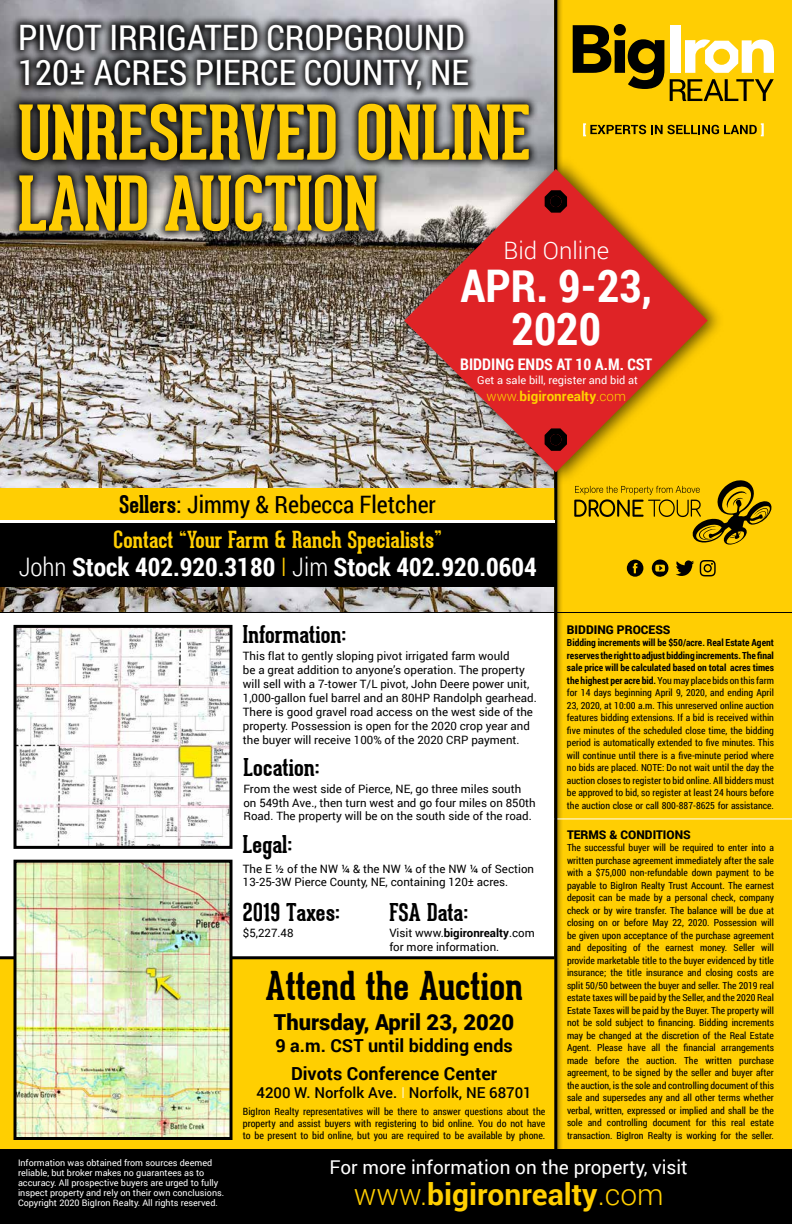
<style>
.page{position:relative;width:792px;height:1224px;background:#fff}
.page>*{position:absolute;margin:0;border:0;box-sizing:border-box;transform-origin:0 0}
.t1{font:700 73.9px/71px "Geared Slab";color:#ffce03}
.t2{font:700 45px/43px "Roboto Condensed";color:#fff;text-align:center}
.t3{font:700 39px "Geared Slab";color:#000}
.t4{font:35px/35px "Roboto Condensed";color:#fff}
.t5{font:700 30px "Roboto";color:#ffcf01}
.t6{font:700 25.5px "Roboto Condensed";color:#fff}
.t7{font:700 24px "Geared Slab";color:#000}
.t8{font:24px "Roboto Condensed";color:#000}
.t9{font:300 24px "Roboto";color:#fff}
.t10{font:700 23px "Geared Slab";color:#ffce03}
.t11{font:900 22px "Roboto";color:#000}
.t12{font:19px "Roboto";color:#fff}
.t13{font:700 18px/28px "Roboto";color:#000;text-align:center}
.t14{font:700 16px "Roboto Condensed";color:#fff}
.t15{font:500 15px "Roboto";color:#000}
.t16{font:700 13.5px "Roboto";color:#ffd100}
.t17{font:900 12px "Roboto";color:#000}
.t18{font:11.5px/14px "Roboto";color:#000}
.t19{font:11px "Roboto";color:#fff}
.t20{font:10px/12px "Roboto Condensed";color:#000;text-align:justify}
.t21{font:9.8px/12.5px "Roboto Condensed";color:#000;text-align:justify}
.t22{font:9px/10px "Roboto";color:#fff}
.s1{font-weight:300}
.s2{font-family:"Geared Slab";font-weight:700}
.s3{font-weight:300;color:#ffce03}
.s4{font-weight:700}
.s5{font-weight:300;color:#fff}
</style>
<div class="page">
<img style="left:0;top:0;width:553px;height:612px">
<div style="left:553px;top:0;width:239px;height:1150px;background:#ffce03"></div>
<svg style="left:10px;top:95px;width:528px;height:146px;background:#393939"></svg>
<div style="left:11px;top:15px;width:466px;height:84px;background:#000;opacity:.88"></div>
<svg style="left:651px;top:560px;width:17px;height:17px"></svg>
<svg style="left:676px;top:560px;width:18px;height:16px"></svg>
<svg style="left:700px;top:560px;width:16px;height:16px"></svg>
<svg style="left:627px;top:560px;width:16px;height:17px"></svg>
<div style="left:0;top:488px;width:556px;height:32px;background:#ffce03"></div>
<svg style="left:574px;top:480px;width:198px;height:65px"></svg>
<hr style="left:554px;top:818px;width:238px;height:1px;background:#fff">
<div style="left:0;top:1149px;width:792px;height:75px;background:#000"></div>
<div style="left:0;top:959px;width:556px;height:190px;background:#ffcf01"></div>
<hr style="left:554px;top:0;width:3px;height:1149px;background:#000">
<hr style="left:0;top:956px;width:554px;height:3px;background:#000">
<img style="left:18px;top:629px;width:210px;height:216px">
<div style="left:14px;top:625px;width:218px;height:224px;border:3px solid #000"></div>
<img style="left:18px;top:864px;width:210px;height:272px">
<div style="left:14px;top:860px;width:218px;height:280px;border:3px solid #000"></div>
<div style="left:395px;top:155px;width:331px;height:331px;background:#000;opacity:.62"></div>
<svg style="left:404px;top:169px;width:304px;height:303px;fill:#df2b26"></svg>
<div style="left:0;top:523px;width:554px;height:63px;background:#000"></div>
<hr style="left:0;top:612px;width:792px;height:1px;background:#000">
<svg style="left:583px;top:123px;width:181px;height:13px"></svg>
<svg style="left:670px;top:79px;width:104px;height:22px"></svg>
<svg style="left:685px;top:39px;width:89px;height:34px"></svg>
<div style="left:670px;top:25px;width:11px;height:48px;background:#fff"></div>
<svg style="left:573px;top:24px;width:91px;height:65px"></svg>
<svg style="left:545px;top:190px;width:22px;height:23px"></svg>
<div style="left:550px;top:196px;width:12px;height:11px;background:#000;border-radius:50%"></div>
<svg style="left:545px;top:428px;width:22px;height:23px"></svg>
<div style="left:550px;top:434px;width:11px;height:11px;background:#000;border-radius:50%"></div>
<hr style="left:0;top:520px;width:554px;height:3px;background:#fff">
<h3 class="t4" style="left:18px;top:19px;width:452px">PIVOT IRRIGATED CROPGROUND<br>120± ACRES PIERCE COUNTY, NE</h3>
<h1 class="t1" style="left:18px;top:97px;width:514px">UNRESERVED ONLINE<br>LAND AUCTION</h1>
<h3 class="t9" style="left:503px;top:234px;width:107px">Bid Online</h3>
<h2 class="t2" style="left:461px;top:263px;width:193px">APR. 9-23,<br>2020</h2>
<h3 class="t14" style="left:460px;top:353px;width:194px">BIDDING ENDS AT 10 A.M. CST</h3>
<p class="t19" style="left:477px;top:373px;width:162px">Get a sale bill, register and bid at</p>
<h3 class="t16" style="left:486px;top:387px;width:141px"><span class="s1">www.</span>bigironrealty<span class="s1">.com</span></h3>
<h3 class="t8" style="left:119px;top:488px;width:318px"><span class="s2">Sellers</span>: Jimmy &amp; Rebecca Fletcher</h3>
<h3 class="t10" style="left:114px;top:525px;width:330px">Contact “Your Farm &amp; Ranch Specialists”</h3>
<h3 class="t6" style="left:19px;top:549px;width:520px"><span class="s1">John</span> Stock 402.920.3180 <span class="s3">I</span> <span class="s1">Jim</span> Stock 402.920.0604</h3>
<h3 class="t7" style="left:243px;top:620px;width:105px">Information:</h3>
<p class="t18" style="left:243px;top:648px;width:295px">This flat to gently sloping pivot irrigated farm would<br>be a great addition to anyone’s operation. The property will sell with a 7-tower T/L pivot, John Deere power unit, 1,000-gallon fuel barrel and an 80HP Randolph gearhead.<br>There is good gravel road access on the west side of the property. Possession is open for the 2020 crop year and the buyer will receive 100% of the 2020 CRP payment.</p>
<h3 class="t7" style="left:243px;top:753px;width:78px">Location:</h3>
<p class="t18" style="left:243px;top:781px;width:294px">From the west side of Pierce, NE, go three miles south on 549th Ave., then turn west and go four miles on 850th<br>Road. The property will be on the south side of the road.</p>
<h3 class="t7" style="left:243px;top:830px;width:51px">Legal:</h3>
<p class="t18" style="left:243px;top:861px;width:293px">The E ½ of the NW ¼ &amp; the NW ¼ of the NW ¼ of Section<br>13-25-3W Pierce County, NE, containing 120± acres.</p>
<h3 class="t7" style="left:243px;top:897px;width:99px">2019 Taxes:</h3>
<p class="t18" style="left:243px;top:925px;width:52px">$5,227.48</p>
<h3 class="t7" style="left:389px;top:897px;width:80px">FSA Data:</h3>
<p class="t18" style="left:389px;top:925px;width:147px">Visit www.<span class="s4">bigironrealty</span>.com for more information.</p>
<h3 class="t3" style="left:265px;top:961px;width:260px">Attend the Auction</h3>
<h3 class="t11" style="left:274px;top:1007px;width:242px">Thursday, April 23, 2020</h3>
<h3 class="t13" style="left:275px;top:1031px;width:239px">9 a.m. CST until bidding ends<br>Divots Conference Center</h3>
<h3 class="t15" style="left:257px;top:1082px;width:277px">4200 W. Norfolk Ave. <span class="s5">I</span> Norfolk, NE 68701</h3>
<p class="t20" style="left:243px;top:1105px;width:304px">BigIron Realty representatives will be there to answer questions about the property and assist buyers with registering to bid online. You do not have to be present to bid online, but you are required to be available by phone.</p>
<p class="t17" style="left:567px;top:621px;width:105px">BIDDING PROCESS</p>
<p class="t21" style="left:567px;top:636px;width:209px"><span class="s4">Bidding increments will be $50/acre. Real Estate Agent reserves the right to adjust bidding increments. The final sale price will be calculated based on total acres times the highest per acre bid.</span> You may place bids on this farm for 14 days beginning April 9, 2020, and ending April 23, 2020, at 10:00 a.m. This unreserved online auction features bidding extensions. If a bid is received within five minutes of the scheduled close time, the bidding period is automatically extended to five minutes. This will continue until there is a five-minute period where no bids are placed. NOTE: Do not wait until the day the auction closes to register to bid online. All bidders must be approved to bid, so register at least 24 hours before the auction close or call 800-887-8625 for assistance.</p>
<p class="t17" style="left:567px;top:826px;width:125px">TERMS &amp; CONDITIONS</p>
<p class="t21" style="left:567px;top:841px;width:209px">The successful buyer will be required to enter into a written purchase agreement immediately after the sale with a $75,000 non-refundable down payment to be payable to BigIron Realty Trust Account. The earnest deposit can be made by a personal check, company check or by wire transfer. The balance will be due at closing on or before May 22, 2020. Possession will be given upon acceptance of the purchase agreement and depositing of the earnest money. Seller will provide marketable title to the buyer evidenced by title insurance; the title insurance and closing costs are split 50/50 between the buyer and seller. The 2019 real estate taxes will be paid by the Seller, and the 2020 Real Estate Taxes will be paid by the Buyer. The property will not be sold subject to financing. Bidding increments may be changed at the discretion of the Real Estate Agent. Please have all the financial arrangements made before the auction. The written purchase agreement, to be signed by the seller and buyer after the auction, is the sole and controlling document of this sale and supersedes any and all other terms whether verbal, written, expressed or implied and shall be the sole and controlling document for this real estate transaction. BigIron Realty is working for the seller.</p>
<p class="t22" style="left:18px;top:1158px;width:208px">Information was obtained from sources deemed reliable, but broker makes no guarantees as to accuracy. All prospective buyers are urged to fully inspect property and rely on their own conclusions.<br>Copyright 2020 BigIron Realty. All rights reserved.</p>
<h3 class="t12" style="left:330px;top:1154px;width:360px">For more information on the property, visit</h3>
<h3 class="t5" style="left:354px;top:1173px;width:312px"><span class="s1">www.</span>bigironrealty<span class="s1">.com</span></h3>
</div>
